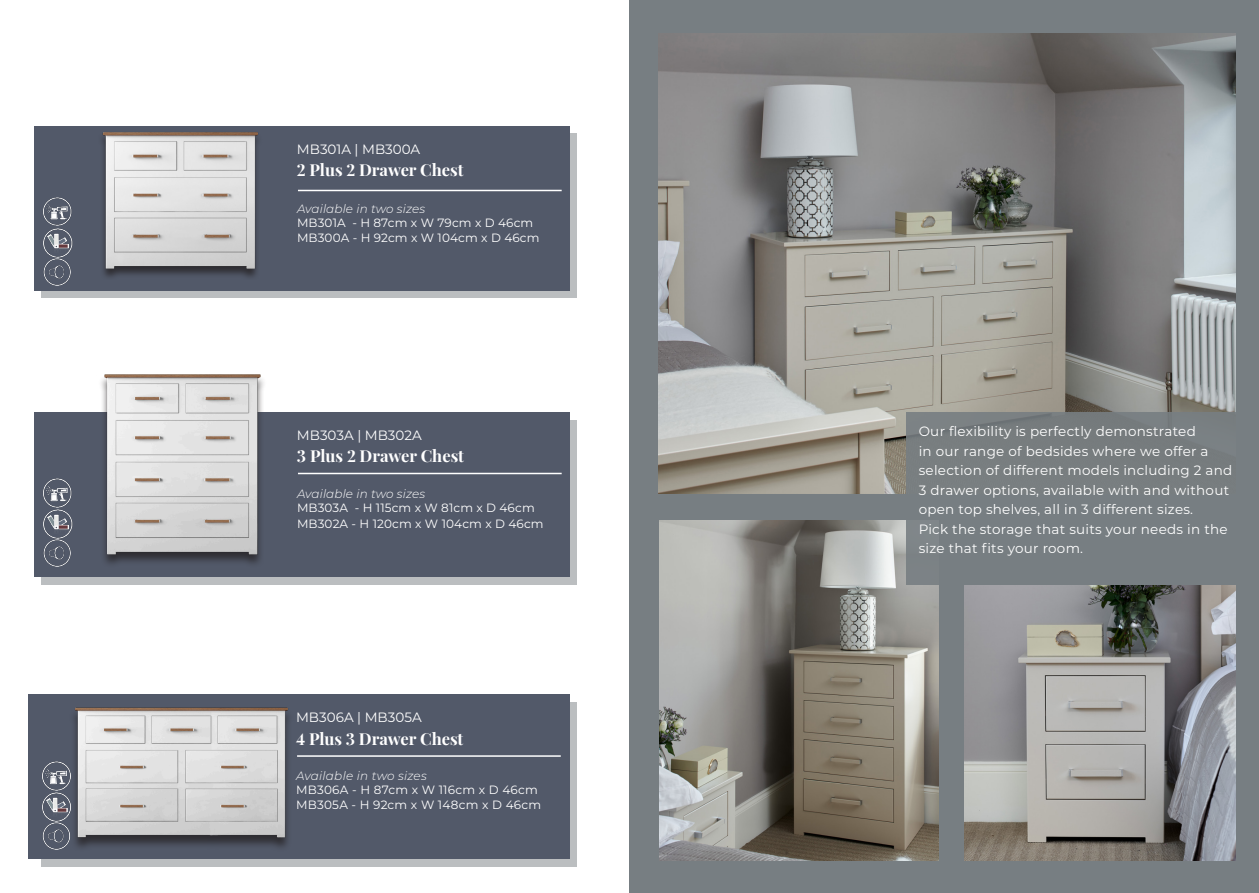
<style>
.page{position:relative;width:1259px;height:893px;background:#fff}
.page>*{position:absolute;margin:0;border:0;box-sizing:border-box;transform-origin:0 0}
.Product_Titles{font:700 16.5px "Playfair Display";color:#fff}
.Product_Titles-2{font:13.5px/19.5px "Montserrat";letter-spacing:.02em;color:#fff}
.Product_Titles-3{font:13.5px "Montserrat";color:#fff}
.Desc__Monsterrat{font:12px/14.4px "Montserrat";letter-spacing:.01em;color:#fff}
.s1{font-weight:300;font-style:italic}
</style>
<div class="page">
<svg style="left:41px;top:134px;width:536px;height:164px;background:#b0b4b7"></svg>
<div style="left:34px;top:126px;width:536px;height:164px;background:#525969"></div>
<svg style="left:41px;top:420px;width:535px;height:164px;background:#adb1b4"></svg>
<div style="left:34px;top:412px;width:535px;height:164px;background:#525969"></div>
<div style="left:41px;top:702px;width:536px;height:164px;background:#bbbec0"></div>
<div style="left:28px;top:694px;width:542px;height:165px;background:#525969"></div>
<div style="left:98px;top:375px;width:169px;height:193px;background:#4f5665"></div>
<img style="left:98px;top:374px;width:169px;height:187px">
<img style="left:102px;top:132px;width:156px;height:143px">
<img style="left:74px;top:707px;width:215px;height:141px">
<div style="left:629px;top:0;width:630px;height:893px;background:#777e82"></div>
<img style="left:659px;top:521px;width:279px;height:339px">
<img style="left:658px;top:34px;width:577px;height:459px">
<img style="left:964px;top:586px;width:271px;height:274px">
<hr style="left:298px;top:190px;width:263px;height:1px;background:#fff">
<img style="left:43px;top:197px;width:30px;height:88px">
<hr style="left:298px;top:473px;width:263px;height:1px;background:#fff">
<img style="left:43px;top:478px;width:29px;height:29px">
<img style="left:43px;top:509px;width:30px;height:58px">
<hr style="left:297px;top:755px;width:264px;height:2px;background:#fff">
<img style="left:42px;top:761px;width:29px;height:88px">
<div style="left:906px;top:412px;width:353px;height:172px;background:#777e82"></div>
<p class="Product_Titles-3" style="left:297px;top:140px;width:125px">MB301A | MB300A</p>
<p class="Product_Titles" style="left:297px;top:157px;width:168px">2 Plus 2 Drawer Chest</p>
<p class="Desc__Monsterrat" style="left:297px;top:201px;width:244px"><span class="s1">Available in two sizes<br></span>MB301A - H 87cm x W 79cm x D 46cm<br>MB300A - H 92cm x W 104cm x D 46cm</p>
<p class="Product_Titles-3" style="left:297px;top:426px;width:126px">MB303A | MB302A</p>
<p class="Product_Titles" style="left:297px;top:443px;width:169px">3 Plus 2 Drawer Chest</p>
<p class="Desc__Monsterrat" style="left:297px;top:486px;width:239px"><span class="s1">Available in two sizes<br></span>MB303A - H 115cm x W 81cm x D 46cm</p>
<p class="Desc__Monsterrat" style="left:297px;top:516px;width:248px">MB302A - H 120cm x W 104cm x D 46cm</p>
<p class="Product_Titles-3" style="left:296px;top:708px;width:127px">MB306A | MB305A</p>
<p class="Product_Titles" style="left:296px;top:726px;width:169px">4 Plus 3 Drawer Chest</p>
<p class="Desc__Monsterrat" style="left:296px;top:768px;width:247px"><span class="s1">Available in two sizes<br></span>MB306A - H 87cm x W 116cm x D 46cm<br>MB305A - H 92cm x W 148cm x D 46cm</p>
<p class="Product_Titles-2" style="left:918px;top:421px;width:315px">Our flexibility is perfectly demonstrated<br>in our range of bedsides where we offer a selection of different models including 2 and 3 drawer options, available with and without open top shelves, all in 3 different sizes.<br>Pick the storage that suits your needs in the size that fits your room.</p>
</div>
